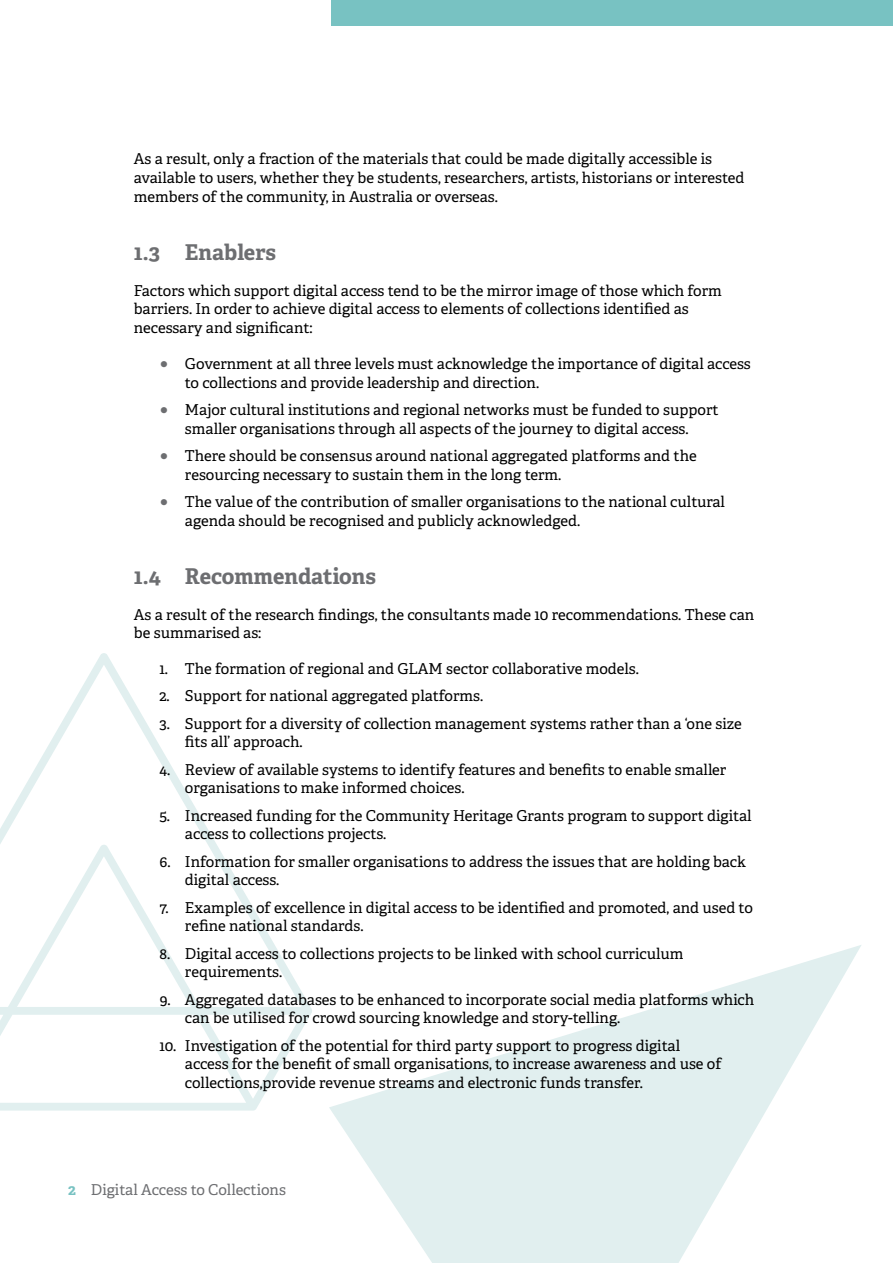
<style>
.page{position:relative;width:893px;height:1263px;background:#fff}
.page>*{position:absolute;margin:0;border:0;box-sizing:border-box;transform-origin:0 0}
.t1{font:700 21.75px "Adelle PE";letter-spacing:-.005em;color:#6d6e71}
.t2{font:15px/18.8px "Adelle PE";color:#000}
.t3{font:15px "Adelle PE";color:#6d6e71}
.s1{color:#6d6e71}
.s2{font-weight:700;color:#78c2c2}
</style>
<div class="page">
<div style="left:332px;top:0;width:561px;height:26px;background:#78c2c2"></div>
<svg style="left:0;top:653px;width:312px;height:457px"></svg>
<svg style="left:329px;top:945px;width:532px;height:318px;fill:#e1efef"></svg>
<p class="t2" style="left:134px;top:149px;width:612px">As a result, only a fraction of the materials that could be made digitally accessible is available to users, whether they be students, researchers, artists, historians or interested members of the community, in Australia or overseas.</p>
<h1 class="t1" style="left:134px;top:236px;width:144px">1.3 Enablers</h1>
<p class="t2" style="left:134px;top:280px;width:589px">Factors which support digital access tend to be the mirror image of those which form barriers. In order to achieve digital access to elements of collections identified as necessary and significant:</p>
<p class="t2" style="left:185px;top:354px;width:567px;text-indent:-26px"><span class="s1">○</span> Government at all three levels must acknowledge the importance of digital access to collections and provide leadership and direction.</p>
<p class="t2" style="left:159px;top:400px;width:561px;text-align:center"><span class="s1">○</span> Major cultural institutions and regional networks must be funded to support smaller organisations through all aspects of the journey to digital access.</p>
<p class="t2" style="left:185px;top:446px;width:513px;text-indent:-26px"><span class="s1">○</span> There should be consensus around national aggregated platforms and the resourcing necessary to sustain them in the long term.</p>
<p class="t2" style="left:185px;top:492px;width:542px;text-indent:-26px"><span class="s1">○</span> The value of the contribution of smaller organisations to the national cultural agenda should be recognised and publicly acknowledged.</p>
<h1 class="t1" style="left:134px;top:560px;width:244px">1.4 Recommendations</h1>
<p class="t2" style="left:134px;top:604px;width:622px">As a result of the research findings, the consultants made 10 recommendations. These can be summarised as:</p>
<p class="t2" style="left:159px;top:659px;width:481px">1. The formation of regional and GLAM sector collaborative models.</p>
<p class="t2" style="left:159px;top:686px;width:325px">2. Support for national aggregated platforms.</p>
<p class="t2" style="left:185px;top:713px;width:558px;text-indent:-26px">3. Support for a diversity of collection management systems rather than a ‘one size fits all’ approach.</p>
<p class="t2" style="left:185px;top:759px;width:543px;text-indent:-26px">4. Review of available systems to identify features and benefits to enable smaller organisations to make informed choices.</p>
<p class="t2" style="left:185px;top:805px;width:568px;text-indent:-26px">5. Increased funding for the Community Heritage Grants program to support digital access to collections projects.</p>
<p class="t2" style="left:185px;top:851px;width:562px;text-indent:-26px">6. Information for smaller organisations to address the issues that are holding back digital access.</p>
<p class="t2" style="left:185px;top:897px;width:569px;text-indent:-26px">7. Examples of excellence in digital access to be identified and promoted, and used to refine national standards.</p>
<p class="t2" style="left:185px;top:943px;width:500px;text-indent:-26px">8. Digital access to collections projects to be linked with school curriculum requirements.</p>
<p class="t2" style="left:185px;top:989px;width:571px;text-indent:-26px">9. Aggregated databases to be enhanced to incorporate social media platforms which can be utilised for crowd sourcing knowledge and story-telling.</p>
<p class="t2" style="left:185px;top:1035px;width:538px;text-indent:-26px">10. Investigation of the potential for third party support to progress digital access for the benefit of small organisations, to increase awareness and use of collections,provide revenue streams and electronic funds transfer.</p>
<p class="t3" style="left:68px;top:1179px;width:219px"><span class="s2">2</span> Digital Access to Collections</p>
</div>
